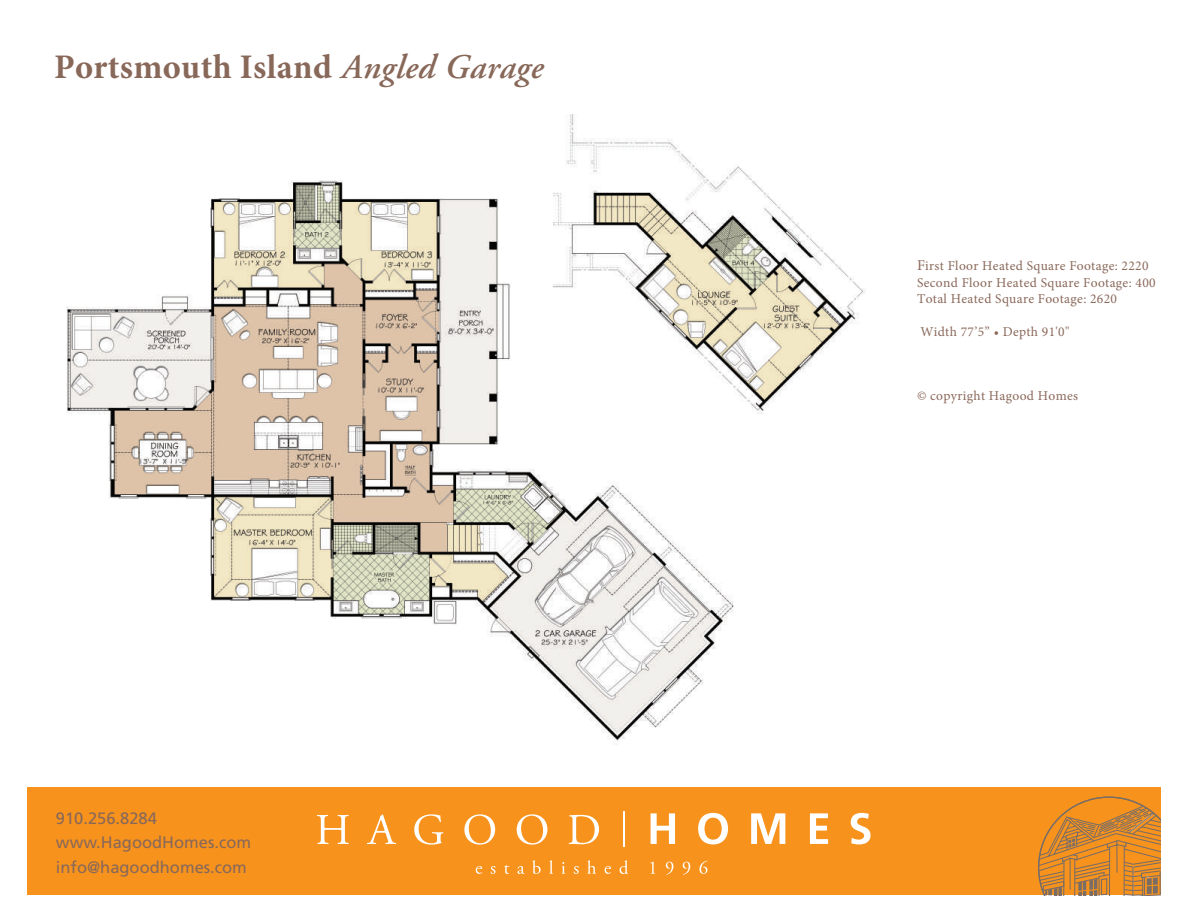
<style>
.page{position:relative;width:1188px;height:918px;background:#fff}
.page>*{position:absolute;margin:0;border:0;box-sizing:border-box;transform-origin:0 0}
.t1{font:700 34.5px "Minion Pro";letter-spacing:.01em;color:#886859}
.t2{font:16.5px/24px "Frutiger";color:#886859}
.t3{font:13.5px/16.5px "Minion Pro";letter-spacing:.025em;color:#8a685a}
.s1{font-family:"Adobe Garamond";font-weight:600;font-style:italic}
.s2{font-size:15px}
</style>
<div class="page">
<div style="left:27px;top:787px;width:1134px;height:108px;background:#f7931d"></div>
<svg style="left:1038px;top:796px;width:123px;height:99px"></svg>
<svg style="left:317px;top:815px;width:32px;height:29px"></svg>
<svg style="left:367px;top:814px;width:29px;height:30px"></svg>
<svg style="left:414px;top:814px;width:29px;height:31px"></svg>
<svg style="left:464px;top:814px;width:31px;height:31px"></svg>
<svg style="left:517px;top:814px;width:30px;height:31px"></svg>
<svg style="left:569px;top:815px;width:30px;height:29px"></svg>
<svg style="left:651px;top:813px;width:24px;height:31px"></svg>
<svg style="left:698px;top:813px;width:30px;height:31px"></svg>
<svg style="left:751px;top:813px;width:34px;height:31px"></svg>
<svg style="left:810px;top:813px;width:18px;height:31px"></svg>
<svg style="left:851px;top:813px;width:20px;height:31px"></svg>
<hr style="left:624px;top:811px;width:1px;height:36px;background:#fff">
<svg style="left:476px;top:866px;width:6px;height:8px"></svg>
<svg style="left:491px;top:866px;width:5px;height:8px"></svg>
<svg style="left:504px;top:865px;width:5px;height:9px"></svg>
<svg style="left:517px;top:866px;width:8px;height:8px"></svg>
<svg style="left:533px;top:860px;width:8px;height:14px"></svg>
<svg style="left:549px;top:860px;width:4px;height:14px"></svg>
<svg style="left:562px;top:862px;width:3px;height:12px"></svg>
<svg style="left:574px;top:866px;width:5px;height:8px"></svg>
<svg style="left:587px;top:860px;width:9px;height:14px"></svg>
<svg style="left:605px;top:866px;width:6px;height:8px"></svg>
<svg style="left:620px;top:860px;width:8px;height:14px"></svg>
<svg style="left:650px;top:862px;width:5px;height:12px"></svg>
<svg style="left:666px;top:862px;width:7px;height:13px"></svg>
<svg style="left:683px;top:862px;width:7px;height:13px"></svg>
<svg style="left:699px;top:861px;width:8px;height:13px"></svg>
<img style="left:66px;top:114px;width:799px;height:631px">
<h1 class="t1" style="left:54px;top:43px;width:489px">Portsmouth Island <span class="s1">Angled Garage</span></h1>
<p class="t2" style="left:56px;top:807px;width:197px">910.256.8284 www.HagoodHomes.com info@hagoodhomes.com</p>
<p class="t3" style="left:917px;top:258px;width:240px"><span class="s2">F</span>irst Floor Heated Square Footage: 2220<br>Second Floor Heated Square Footage: 400<br>Total Heated Square Footage: 2620</p>
<p class="t3" style="left:920px;top:323px;width:150px">Width 77’5” • Depth 91'0"</p>
<p class="t3" style="left:917px;top:388px;width:163px">© copyright Hagood Homes</p>
</div>
